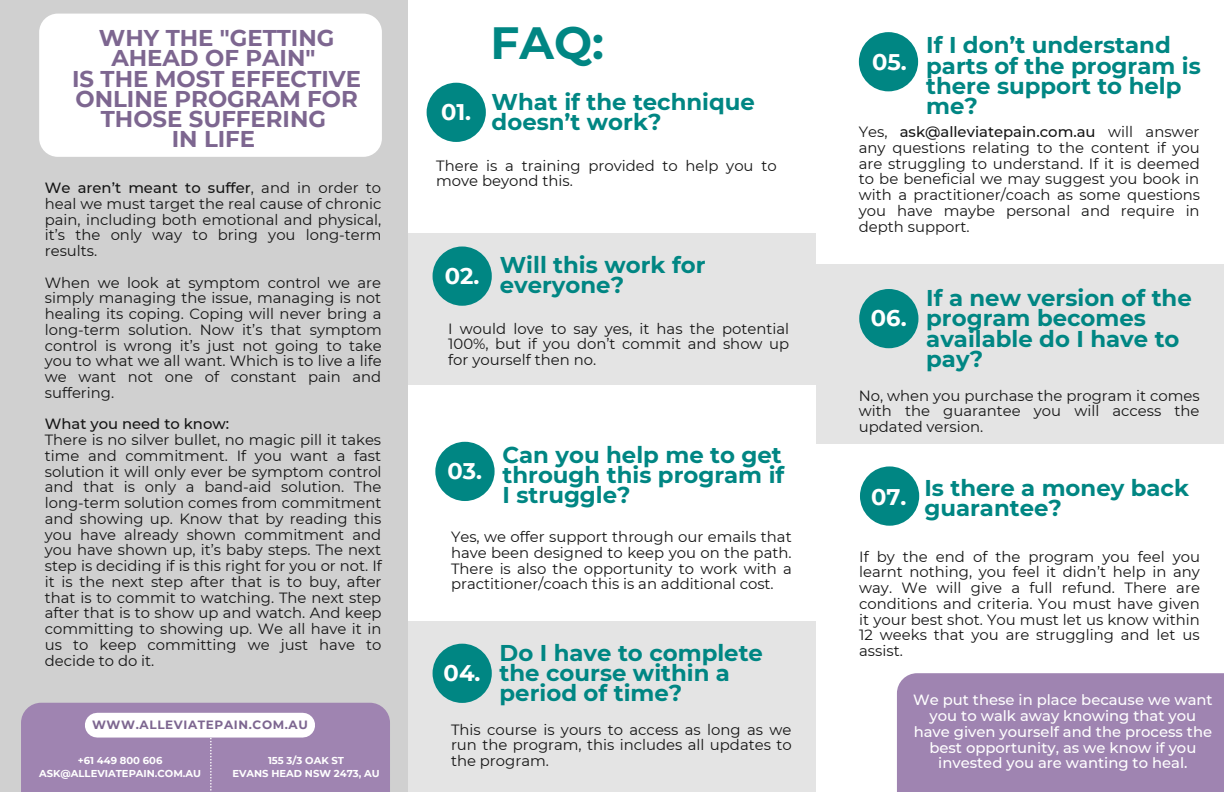
<style>
.page{position:relative;width:1224px;height:792px;background:#fff}
.page>*{position:absolute;margin:0;border:0;box-sizing:border-box;transform-origin:0 0}
.t1{font:700 45.1px "Montserrat";color:#008683}
.t2{font:700 22.8px/20.2px "Montserrat";color:#008683}
.t3{font:700 22.8px/20.2px "Montserrat";color:#7d6690;text-align:center}
.t4{font:700 22.6px "Montserrat";color:#fff}
.t5{font:14.8px/15.8px "Montserrat";color:#151515;text-align:justify}
.t6{font:500 14.8px/15.8px "Montserrat";color:#fff;text-align:center}
.t7{font:500 14.8px "Montserrat";color:#151515}
.t8{font:700 12px "Montserrat";letter-spacing:.055em;color:#7d6690}
.t9{font:700 10px/13.5px "Montserrat";color:#fff;text-align:center}
.s1{font-weight:500}
</style>
<div class="page">
<div style="left:301px;top:234px;width:515px;height:151px;background:#e4e4e4"></div>
<div style="left:816px;top:264px;width:408px;height:180px;background:#e4e4e4"></div>
<div style="left:427px;top:83px;width:59px;height:59px;background:#008683;border-radius:50%"></div>
<div style="left:859px;top:32px;width:59px;height:59px;background:#008683;border-radius:50%"></div>
<div style="left:435px;top:442px;width:60px;height:59px;background:#008683;border-radius:50%"></div>
<div style="left:433px;top:247px;width:59px;height:59px;background:#008683;border-radius:50%"></div>
<div style="left:306px;top:621px;width:510px;height:171px;background:#e4e4e4"></div>
<div style="left:433px;top:644px;width:59px;height:59px;background:#008683;border-radius:50%"></div>
<div style="left:0;top:0;width:408px;height:792px;background:#d0d0d0"></div>
<div style="left:39px;top:14px;width:343px;height:143px;background:#fff;border-radius:19px"></div>
<div style="left:897px;top:673px;width:327px;height:119px;background:#9f84b1"></div>
<div style="left:860px;top:466px;width:59px;height:60px;background:#008683;border-radius:50%"></div>
<div style="left:859px;top:289px;width:59px;height:59px;background:#008683;border-radius:50%"></div>
<svg style="left:21px;top:703px;width:369px;height:89px;background:#af99be"></svg>
<h2 class="t3" style="left:99px;top:28px;width:237px">WHY THE "GETTING</h2>
<h1 class="t1" style="left:491px;top:15px;width:115px">FAQ:</h1>
<h2 class="t3" style="left:72px;top:48px;width:291px">AHEAD OF PAIN"<br>IS THE MOST EFFECTIVE<br>ONLINE PROGRAM FOR<br>THOSE SUFFERING<br>IN LIFE</h2>
<p class="t5" style="left:45px;top:180px;width:338px"><span class="s1">We aren’t meant to suffer</span>, and in order to heal we must target the real cause of chronic pain, including both emotional and physical, it’s the only way to bring you long-term results.</p>
<p class="t5" style="left:45px;top:274px;width:338px">When we look at symptom control we are simply managing the issue, managing is not healing its coping. Coping will never bring a long-term solution. Now it’s that symptom control is wrong it’s just not going to take you to what we all want. Which is to live a life we want not one of constant pain and suffering.</p>
<p class="t7" style="left:45px;top:415px;width:186px">What you need to know:</p>
<p class="t5" style="left:45px;top:432px;width:339px">There is no silver bullet, no magic pill it takes time and commitment. If you want a fast solution it will only ever be symptom control and that is only a band-aid solution. The long-term solution comes from commitment and showing up. Know that by reading this you have already shown commitment and you have shown up, it’s baby steps. The next step is deciding if is this right for you or not. If it is the next step after that is to buy, after that is to commit to watching. The next step after that is to show up and watch. And keep committing to showing up. We all have it in us to keep committing we just have to decide to do it.</p>
<h2 class="t2" style="left:492px;top:92px;width:265px">What if the technique doesn’t work?</h2>
<h3 class="t4" style="left:441px;top:98px;width:32px">01.</h3>
<p class="t5" style="left:436px;top:158px;width:342px">There is a training provided to help you to move beyond this.</p>
<h2 class="t2" style="left:500px;top:254px;width:207px">Will this work for everyone?</h2>
<h3 class="t4" style="left:445px;top:262px;width:36px">02.</h3>
<p class="t5" style="left:448px;top:320px;width:342px">I would love to say yes, it has the potential 100%, but if you don’t commit and show up for yourself then no.</p>
<h2 class="t2" style="left:503px;top:445px;width:283px;text-align:justify">Can you help me to get through this program if I struggle?</h2>
<h3 class="t4" style="left:448px;top:457px;width:36px">03.</h3>
<p class="t5" style="left:451px;top:529px;width:342px">Yes, we offer support through our emails that have been designed to keep you on the path.<br>There is also the opportunity to work with a practitioner/coach this is an additional cost.</p>
<h2 class="t2" style="left:500px;top:643px;width:265px">Do I have to complete the course within a period of time?</h2>
<h3 class="t4" style="left:444px;top:659px;width:38px">04.</h3>
<p class="t8" style="left:92px;top:718px;width:217px">WWW.ALLEVIATEPAIN.COM.AU</p>
<p class="t9" style="left:39px;top:754px;width:163px">+61 449 800 606<br>ASK@ALLEVIATEPAIN.COM.AU</p>
<p class="t9" style="left:232px;top:754px;width:149px">155 3/3 OAK ST<br>EVANS HEAD NSW 2473, AU</p>
<p class="t5" style="left:451px;top:721px;width:342px">This course is yours to access as long as we run the program, this includes all updates to the program.</p>
<h3 class="t4" style="left:872px;top:48px;width:36px">05.</h3>
<h2 class="t2" style="left:926px;top:35px;width:276px">If I don’t understand parts of the program is there support to help me?</h2>
<p class="t5" style="left:859px;top:124px;width:343px">Yes, <span class="s1">ask@alleviatepain.com.au</span> will answer any questions relating to the content if you are struggling to understand. If it is deemed to be beneficial we may suggest you book in with a practitioner/coach as some questions you have maybe personal and require in depth support.</p>
<h2 class="t2" style="left:926px;top:288px;width:267px">If a new version of the program becomes available do I have to pay?</h2>
<p class="t5" style="left:859px;top:387px;width:342px">No, when you purchase the program it comes with the guarantee you will access the updated version.</p>
<h3 class="t4" style="left:871px;top:304px;width:37px">06.</h3>
<h2 class="t2" style="left:924px;top:478px;width:266px">Is there a money back guarantee?</h2>
<p class="t5" style="left:859px;top:548px;width:342px">If by the end of the program you feel you learnt nothing, you feel it didn’t help in any way. We will give a full refund. There are conditions and criteria. You must have given it your best shot. You must let us know within 12 weeks that you are struggling and let us assist.</p>
<h3 class="t4" style="left:871px;top:484px;width:37px">07.</h3>
<p class="t6" style="left:913px;top:692px;width:301px">We put these in place because we want you to walk away knowing that you have given yourself and the process the best opportunity, as we know if you invested you are wanting to heal.</p>
</div>
